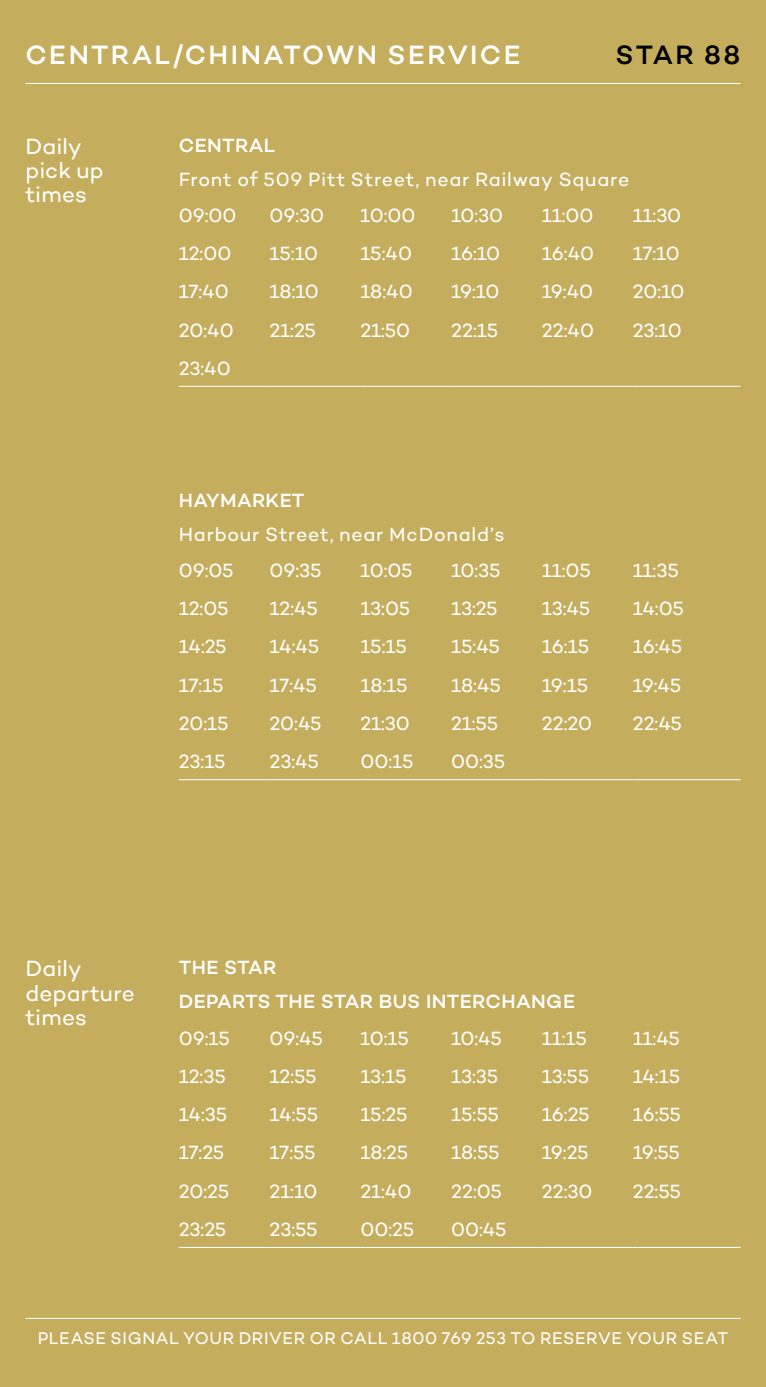
<style>
.page{position:relative;width:766px;height:1387px;background:#fff}
.page>*{position:absolute;margin:0;border:0;box-sizing:border-box;transform-origin:0 0}
.t1{font:500 27px "Campton";letter-spacing:.08em;color:#fff}
.t2{font:500 27px "Campton";letter-spacing:.08em;color:#000}
.t3{font:22.5px/24px "Campton";letter-spacing:.005em;color:#fff}
.t4{font:19.5px "Campton";color:#fff}
.t5{font:500 19.5px/33.9px "Campton";letter-spacing:.02em;color:#fff}
.t6{font:19.5px/36px "Campton";letter-spacing:.035em;color:#fff}
.t7{font:19.5px/36px "Campton";letter-spacing:.04em;color:#fff}
.t8{font:17.4px "Campton";letter-spacing:.035em;color:#fff}
</style>
<div class="page">
<div style="left:0;top:0;width:765px;height:1386px;background:#c4ad5c"></div>
<hr style="left:632px;top:386px;width:108px;height:1px;background:#fff">
<hr style="left:179px;top:386px;width:90px;height:1px;background:#fff">
<hr style="left:269px;top:386px;width:91px;height:1px;background:#fff">
<hr style="left:360px;top:386px;width:91px;height:1px;background:#fff">
<hr style="left:451px;top:386px;width:90px;height:1px;background:#fff">
<hr style="left:541px;top:386px;width:91px;height:1px;background:#fff">
<hr style="left:632px;top:779px;width:108px;height:1px;background:#fff">
<hr style="left:179px;top:779px;width:90px;height:1px;background:#fff">
<hr style="left:269px;top:779px;width:91px;height:1px;background:#fff">
<hr style="left:360px;top:779px;width:91px;height:1px;background:#fff">
<hr style="left:451px;top:779px;width:90px;height:1px;background:#fff">
<hr style="left:541px;top:779px;width:91px;height:1px;background:#fff">
<hr style="left:632px;top:1246px;width:108px;height:1px;background:#fff">
<hr style="left:179px;top:1246px;width:90px;height:1px;background:#fff">
<hr style="left:269px;top:1246px;width:91px;height:1px;background:#fff">
<hr style="left:360px;top:1246px;width:91px;height:1px;background:#fff">
<hr style="left:451px;top:1246px;width:90px;height:1px;background:#fff">
<hr style="left:541px;top:1246px;width:91px;height:1px;background:#fff">
<hr style="left:26px;top:1317px;width:714px;height:1px;background:#fff">
<hr style="left:26px;top:83px;width:714px;height:1px;background:#fff">
<h1 class="t1" style="left:26px;top:38px;width:496px">CENTRAL/CHINATOWN SERVICE</h1>
<h1 class="t2" style="left:615px;top:38px;width:126px">STAR 88</h1>
<p class="t3" style="left:26px;top:133px;width:80px">Daily pick up times</p>
<p class="t5" style="left:179px;top:127px;width:98px">CENTRAL</p>
<p class="t6" style="left:179px;top:160px;width:452px">Front of 509 Pitt Street, near Railway Square<br>09:00</p>
<p class="t4" style="left:269px;top:203px;width:56px">09:30</p>
<p class="t4" style="left:360px;top:203px;width:57px">10:00</p>
<p class="t4" style="left:451px;top:203px;width:54px">10:30</p>
<p class="t4" style="left:541px;top:203px;width:53px">11:00</p>
<p class="t4" style="left:632px;top:203px;width:50px">11:30</p>
<p class="t4" style="left:179px;top:241px;width:54px">12:00</p>
<p class="t4" style="left:269px;top:241px;width:50px">15:10</p>
<p class="t4" style="left:360px;top:241px;width:53px">15:40</p>
<p class="t4" style="left:451px;top:241px;width:51px">16:10</p>
<p class="t4" style="left:541px;top:241px;width:54px">16:40</p>
<p class="t4" style="left:632px;top:241px;width:48px">17:10</p>
<p class="t4" style="left:179px;top:279px;width:52px">17:40</p>
<p class="t4" style="left:269px;top:279px;width:51px">18:10</p>
<p class="t4" style="left:360px;top:279px;width:54px">18:40</p>
<p class="t4" style="left:451px;top:279px;width:50px">19:10</p>
<p class="t4" style="left:541px;top:279px;width:53px">19:40</p>
<p class="t4" style="left:632px;top:279px;width:53px">20:10</p>
<p class="t4" style="left:179px;top:318px;width:56px">20:40</p>
<p class="t4" style="left:269px;top:318px;width:48px">21:25</p>
<p class="t4" style="left:360px;top:318px;width:51px">21:50</p>
<p class="t4" style="left:451px;top:318px;width:49px">22:15</p>
<p class="t4" style="left:541px;top:318px;width:54px">22:40</p>
<p class="t4" style="left:632px;top:318px;width:50px">23:10</p>
<p class="t4" style="left:179px;top:356px;width:53px">23:40</p>
<p class="t5" style="left:179px;top:482px;width:127px">HAYMARKET</p>
<p class="t7" style="left:179px;top:515px;width:327px">Harbour Street, near McDonald’s<br>09:05</p>
<p class="t4" style="left:269px;top:558px;width:54px">09:35</p>
<p class="t4" style="left:360px;top:558px;width:54px">10:05</p>
<p class="t4" style="left:451px;top:558px;width:51px">10:35</p>
<p class="t4" style="left:541px;top:558px;width:50px">11:05</p>
<p class="t4" style="left:632px;top:558px;width:48px">11:35</p>
<p class="t4" style="left:179px;top:596px;width:51px">12:05</p>
<p class="t4" style="left:269px;top:596px;width:50px">12:45</p>
<p class="t4" style="left:360px;top:596px;width:51px">13:05</p>
<p class="t4" style="left:451px;top:596px;width:48px">13:25</p>
<p class="t4" style="left:541px;top:596px;width:50px">13:45</p>
<p class="t4" style="left:632px;top:596px;width:53px">14:05</p>
<p class="t4" style="left:179px;top:634px;width:49px">14:25</p>
<p class="t4" style="left:269px;top:634px;width:51px">14:45</p>
<p class="t4" style="left:360px;top:634px;width:48px">15:15</p>
<p class="t4" style="left:451px;top:634px;width:50px">15:45</p>
<p class="t4" style="left:541px;top:634px;width:49px">16:15</p>
<p class="t4" style="left:632px;top:634px;width:51px">16:45</p>
<p class="t4" style="left:179px;top:672px;width:46px">17:15</p>
<p class="t4" style="left:269px;top:672px;width:49px">17:45</p>
<p class="t4" style="left:360px;top:672px;width:49px">18:15</p>
<p class="t4" style="left:451px;top:672px;width:51px">18:45</p>
<p class="t4" style="left:541px;top:672px;width:48px">19:15</p>
<p class="t4" style="left:632px;top:672px;width:50px">19:45</p>
<p class="t4" style="left:179px;top:711px;width:51px">20:15</p>
<p class="t4" style="left:269px;top:711px;width:54px">20:45</p>
<p class="t4" style="left:360px;top:711px;width:51px">21:30</p>
<p class="t4" style="left:451px;top:711px;width:49px">21:55</p>
<p class="t4" style="left:542px;top:711px;width:52px">22:20</p>
<p class="t4" style="left:632px;top:711px;width:51px">22:45</p>
<p class="t4" style="left:179px;top:749px;width:48px">23:15</p>
<p class="t4" style="left:269px;top:749px;width:51px">23:45</p>
<p class="t4" style="left:360px;top:749px;width:55px">00:15</p>
<p class="t4" style="left:451px;top:749px;width:56px">00:35</p>
<p class="t3" style="left:26px;top:956px;width:111px">Daily departure times</p>
<p class="t5" style="left:179px;top:950px;width:398px">THE STAR<br>DEPARTS THE STAR BUS INTERCHANGE</p>
<p class="t4" style="left:179px;top:1025px;width:53px">09:15</p>
<p class="t4" style="left:269px;top:1025px;width:55px">09:45</p>
<p class="t4" style="left:360px;top:1025px;width:50px">10:15</p>
<p class="t4" style="left:451px;top:1025px;width:52px">10:45</p>
<p class="t4" style="left:541px;top:1025px;width:47px">11:15</p>
<p class="t4" style="left:632px;top:1025px;width:49px">11:45</p>
<p class="t4" style="left:179px;top:1063px;width:49px">12:35</p>
<p class="t4" style="left:269px;top:1063px;width:49px">12:55</p>
<p class="t4" style="left:360px;top:1063px;width:48px">13:15</p>
<p class="t4" style="left:451px;top:1063px;width:49px">13:35</p>
<p class="t4" style="left:541px;top:1063px;width:49px">13:55</p>
<p class="t4" style="left:632px;top:1063px;width:49px">14:15</p>
<p class="t4" style="left:179px;top:1102px;width:50px">14:35</p>
<p class="t4" style="left:269px;top:1102px;width:50px">14:55</p>
<p class="t4" style="left:360px;top:1102px;width:49px">15:25</p>
<p class="t4" style="left:451px;top:1102px;width:49px">15:55</p>
<p class="t4" style="left:541px;top:1102px;width:49px">16:25</p>
<p class="t4" style="left:632px;top:1102px;width:50px">16:55</p>
<p class="t4" style="left:179px;top:1140px;width:47px">17:25</p>
<p class="t4" style="left:269px;top:1140px;width:48px">17:55</p>
<p class="t4" style="left:360px;top:1140px;width:49px">18:25</p>
<p class="t4" style="left:451px;top:1140px;width:50px">18:55</p>
<p class="t4" style="left:541px;top:1140px;width:48px">19:25</p>
<p class="t4" style="left:632px;top:1140px;width:49px">19:55</p>
<p class="t4" style="left:179px;top:1178px;width:52px">20:25</p>
<p class="t4" style="left:269px;top:1178px;width:49px">21:10</p>
<p class="t4" style="left:360px;top:1178px;width:52px">21:40</p>
<p class="t4" style="left:451px;top:1178px;width:52px">22:05</p>
<p class="t4" style="left:542px;top:1178px;width:52px">22:30</p>
<p class="t4" style="left:632px;top:1178px;width:50px">22:55</p>
<p class="t4" style="left:179px;top:1216px;width:49px">23:25</p>
<p class="t4" style="left:269px;top:1216px;width:50px">23:55</p>
<p class="t4" style="left:360px;top:1216px;width:55px">00:25</p>
<p class="t4" style="left:451px;top:1216px;width:57px">00:45</p>
<p class="t8" style="left:38px;top:1327px;width:691px">PLEASE SIGNAL YOUR DRIVER OR CALL 1800 769 253 TO RESERVE YOUR SEAT</p>
</div>
